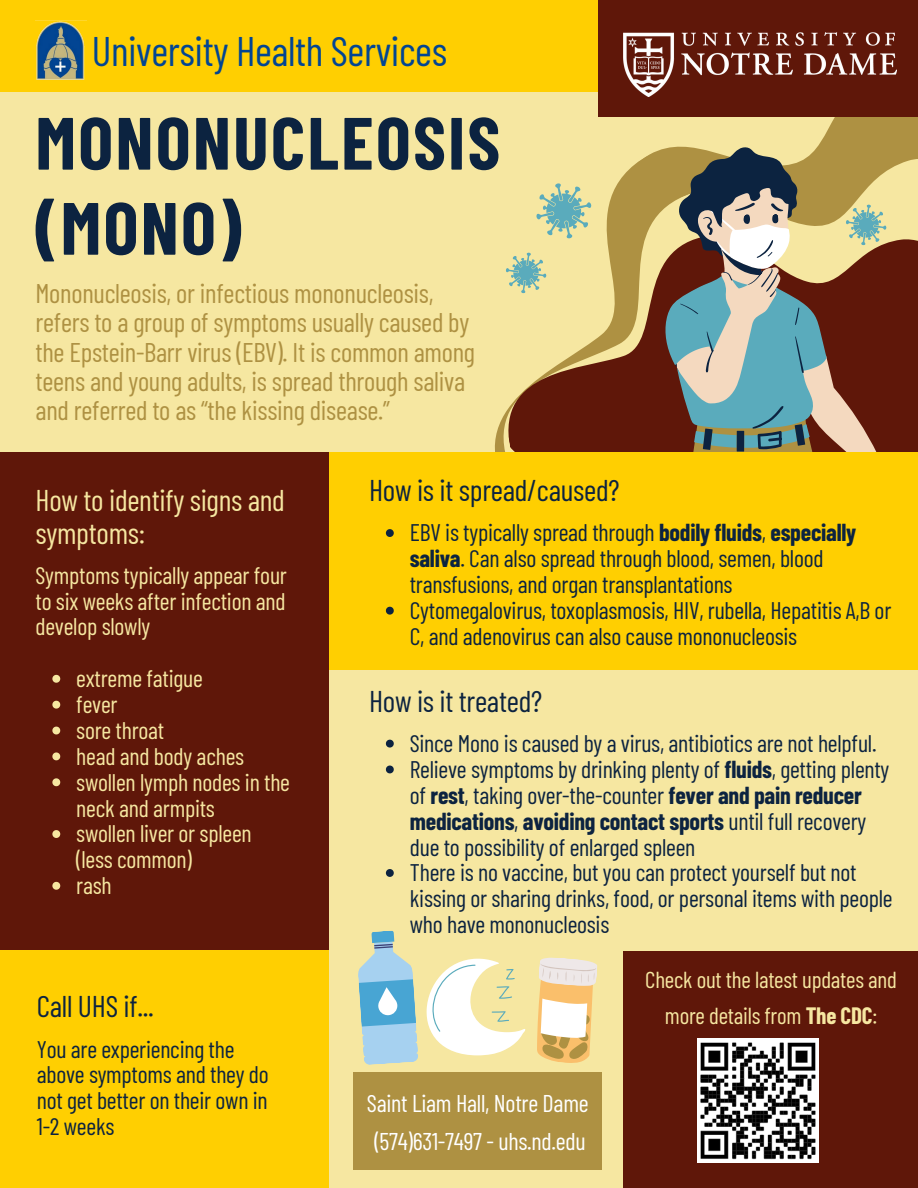
<style>
.page{position:relative;width:918px;height:1188px;background:#f6e7a1}
.page>*{position:absolute;margin:0;border:0;box-sizing:border-box;transform-origin:0 0}
.t1{font:700 73.8px/85.1px "Barlow Condensed";letter-spacing:.03em;color:#0c2340}
.t2{font:41.25px "Barlow Condensed";letter-spacing:-.01em;color:#024593}
.t3{font:30px "Barlow Condensed";letter-spacing:-.01em;color:#0c2340}
.t4{font:30px/32.7px "Barlow Condensed";letter-spacing:-.01em;color:#f6e7a1}
.t5{font:27px/29.2px "Barlow Condensed";letter-spacing:-.01em;color:#ae9142}
.t6{font:24.15px "Barlow Condensed";letter-spacing:-.01em;color:#fff}
.t7{font:24px/25.8px "Barlow Condensed";letter-spacing:-.01em;color:#0c2340}
.t8{font:24px/25.8px "Barlow Condensed";letter-spacing:-.01em;color:#f6e7a1}
.t9{font:23.1px/36px "Barlow Condensed";letter-spacing:-.01em;color:#f6e7a1;text-align:center}
.s1{font-weight:700}
</style>
<div class="page">
<svg style="left:627px;top:117px;width:291px;height:54px"></svg>
<svg style="left:494px;top:171px;width:424px;height:281px"></svg>
<div style="left:0;top:0;width:879px;height:92px;background:#ffcf01"></div>
<div style="left:598px;top:0;width:320px;height:117px;background:#5f1709"></div>
<div style="left:0;top:452px;width:329px;height:498px;background:#5f1709"></div>
<div style="left:0;top:951px;width:329px;height:237px;background:#ffcf01"></div>
<svg style="left:827px;top:148px;width:51px;height:304px;background:#95633f"></svg>
<svg style="left:664px;top:147px;width:163px;height:305px;background:#8b9285"></svg>
<div style="left:623px;top:951px;width:295px;height:237px;background:#5f1709"></div>
<div style="left:329px;top:452px;width:589px;height:217px;background:#ffcf01"></div>
<img style="left:623px;top:32px;width:273px;height:65px">
<div style="left:353px;top:1072px;width:249px;height:98px;background:#ae9142"></div>
<svg style="left:534px;top:182px;width:59px;height:58px"></svg>
<svg style="left:506px;top:252px;width:41px;height:41px"></svg>
<svg style="left:846px;top:204px;width:41px;height:41px"></svg>
<svg style="left:358px;top:930px;width:60px;height:135px"></svg>
<svg style="left:537px;top:957px;width:61px;height:106px;background:#efd8ad"></svg>
<svg style="left:426px;top:959px;width:100px;height:96px"></svg>
<img style="left:697px;top:1039px;width:122px;height:124px">
<svg style="left:386px;top:529px;width:8px;height:8px"></svg>
<svg style="left:386px;top:607px;width:8px;height:8px"></svg>
<svg style="left:52px;top:675px;width:8px;height:8px"></svg>
<svg style="left:52px;top:701px;width:8px;height:8px"></svg>
<svg style="left:52px;top:727px;width:8px;height:7px"></svg>
<svg style="left:52px;top:752px;width:8px;height:8px"></svg>
<svg style="left:52px;top:778px;width:8px;height:8px"></svg>
<svg style="left:52px;top:830px;width:8px;height:8px"></svg>
<svg style="left:52px;top:882px;width:8px;height:8px"></svg>
<svg style="left:386px;top:740px;width:8px;height:8px"></svg>
<svg style="left:386px;top:766px;width:8px;height:7px"></svg>
<svg style="left:386px;top:869px;width:8px;height:8px"></svg>
<img style="left:36px;top:21px;width:49px;height:59px">
<p class="t2" style="left:92px;top:24px;width:357px">University Health Services</p>
<p class="t1" style="left:36px;top:98px;width:466px">MONONUCLEOSIS (MONO)</p>
<p class="t5" style="left:36px;top:278px;width:441px">Mononucleosis, or infectious mononucleosis, refers to a group of symptoms usually caused by the Epstein-Barr virus (EBV). It is common among teens and young adults, is spread through saliva and referred to as “the kissing disease.”</p>
<p class="t4" style="left:36px;top:483px;width:251px">How to identify signs and symptoms:</p>
<p class="t8" style="left:36px;top:561px;width:253px;text-align:justify">Symptoms typically appear four to six weeks after infection and develop slowly</p>
<p class="t8" style="left:76px;top:665px;width:128px">extreme fatigue</p>
<p class="t8" style="left:76px;top:691px;width:43px">fever</p>
<p class="t8" style="left:76px;top:716px;width:89px">sore throat</p>
<p class="t8" style="left:76px;top:742px;width:169px">head and body aches</p>
<p class="t8" style="left:76px;top:768px;width:215px">swollen lymph nodes in the neck and armpits</p>
<p class="t8" style="left:76px;top:820px;width:177px">swollen liver or spleen (less common)</p>
<p class="t8" style="left:76px;top:872px;width:37px">rash</p>
<p class="t3" style="left:37px;top:987px;width:119px">Call UHS if...</p>
<p class="t7" style="left:37px;top:1035px;width:234px">You are experiencing the above symptoms and they do not get better on their own in<br>1-2 weeks</p>
<p class="t3" style="left:369px;top:471px;width:252px">How is it spread/caused?</p>
<p class="t7" style="left:410px;top:519px;width:448px">EBV is typically spread through <span class="s1">bodily fluids</span>, <span class="s1">especially saliva</span>. Can also spread through blood, semen, blood transfusions, and organ transplantations</p>
<p class="t7" style="left:410px;top:597px;width:483px">Cytomegalovirus, toxoplasmosis, HIV, rubella, Hepatitis A,B or<br>C, and adenovirus can also cause mononucleosis</p>
<p class="t3" style="left:369px;top:682px;width:175px">How is it treated?</p>
<p class="t7" style="left:410px;top:730px;width:468px">Since Mono is caused by a virus, antibiotics are not helpful.</p>
<p class="t7" style="left:410px;top:755px;width:481px">Relieve symptoms by drinking plenty of <span class="s1">fluids</span>, getting plenty of <span class="s1">rest</span>, taking over-the-counter <span class="s1">fever and pain reducer medications</span>, <span class="s1">avoiding contact sports</span> until full recovery due to possibility of enlarged spleen</p>
<p class="t7" style="left:410px;top:859px;width:484px">There is no vaccine, but you can protect yourself but not kissing or sharing drinks, food, or personal items with people who have mononucleosis</p>
<p class="t9" style="left:645px;top:960px;width:253px">Check out the latest updates and more details from <span class="s1">The CDC</span>:</p>
<p class="t6" style="left:367px;top:1087px;width:223px">Saint Liam Hall, Notre Dame</p>
<p class="t6" style="left:374px;top:1126px;width:213px">(574)631-7497 - uhs.nd.edu</p>
</div>
